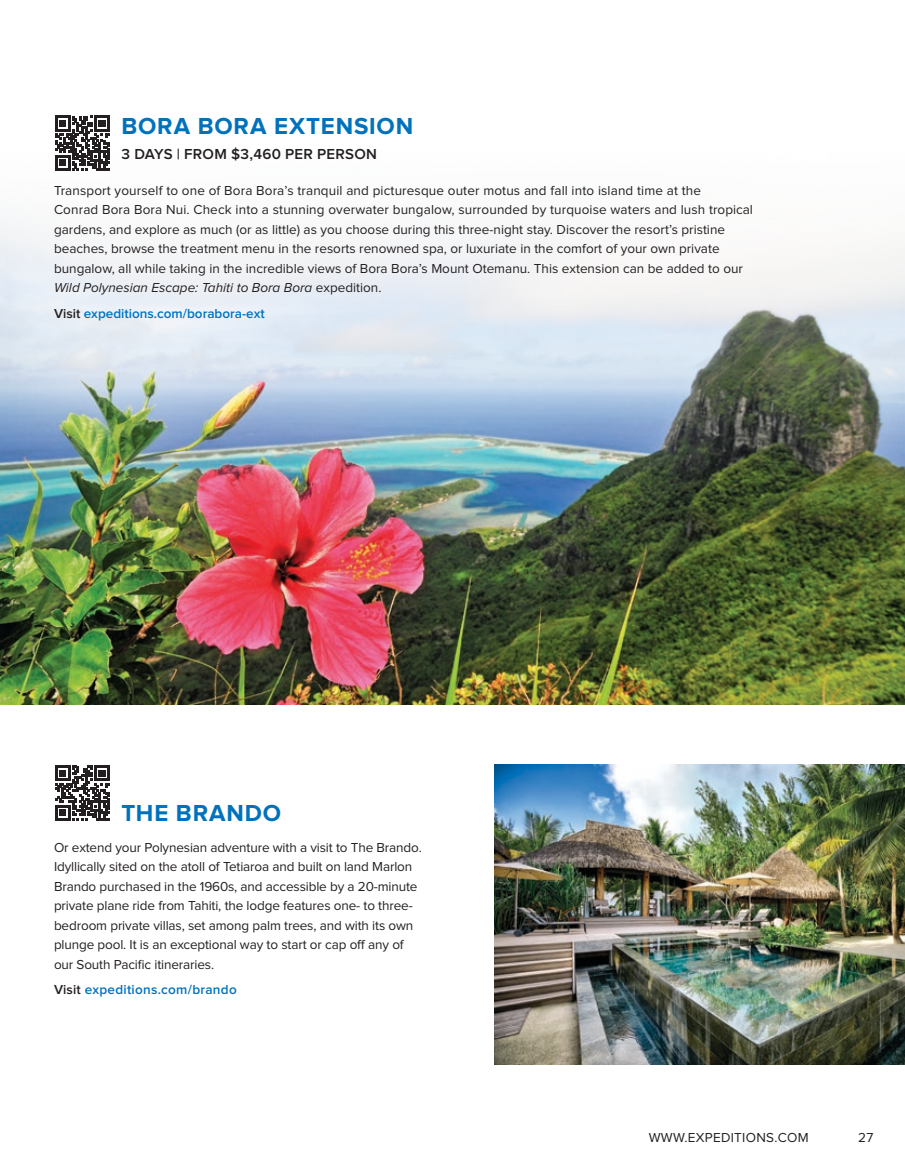
<style>
.page{position:relative;width:905px;height:1175px;background:#fff}
.page>*{position:absolute;margin:0;border:0;box-sizing:border-box;transform-origin:0 0}
.t1{font:700 24px "Proxima Nova";letter-spacing:.035em;color:#0072bc}
.t2{font:600 15px "Proxima Nova";letter-spacing:.015em;color:#231f20}
.t3{font:13.5px/19.5px "Proxima Nova";color:#231f20}
.t4{font:600 13.5px "Proxima Nova";color:#0072bc}
.t5{font:600 13.5px "Proxima Nova";letter-spacing:.02em;color:#0072bc}
.t6{font:13.5px "Proxima Nova";letter-spacing:.02em;color:#231f20}
.s1{font-style:italic}
.s2{color:#231f20}
</style>
<div class="page">
<img style="left:0;top:115px;width:904px;height:589px">
<img style="left:495px;top:764px;width:409px;height:300px">
<svg style="left:55px;top:116px;width:54px;height:54px"></svg>
<svg style="left:55px;top:765px;width:54px;height:55px"></svg>
<h1 class="t1" style="left:122px;top:113px;width:293px">BORA BORA EXTENSION</h1>
<p class="t2" style="left:122px;top:146px;width:257px">3 DAYS | FROM $3,460 PER PERSON</p>
<p class="t3" style="left:54px;top:181px;width:700px">Transport yourself to one of Bora Bora’s tranquil and picturesque outer motus and fall into island time at the<br>Conrad Bora Bora Nui. Check into a stunning overwater bungalow, surrounded by turquoise waters and lush tropical gardens, and explore as much (or as little) as you choose during this three-night stay. Discover the resort’s pristine beaches, browse the treatment menu in the resorts renowned spa, or luxuriate in the comfort of your own private bungalow, all while taking in the incredible views of Bora Bora’s Mount Otemanu. This extension can be added to our <span class="s1">Wild Polynesian Escape: Tahiti to Bora Bora</span> expedition.</p>
<p class="t4" style="left:54px;top:305px;width:212px"><span class="s2">Visit</span> expeditions.com/borabora-ext</p>
<h1 class="t1" style="left:122px;top:799px;width:161px">THE BRANDO</h1>
<p class="t3" style="left:54px;top:838px;width:369px">Or extend your Polynesian adventure with a visit to The Brando.<br>Idyllically sited on the atoll of Tetiaroa and built on land Marlon Brando purchased in the 1960s, and accessible by a 20-minute private plane ride from Tahiti, the lodge features one- to three&shy;bedroom private villas, set among palm trees, and with its own plunge pool. It is an exceptional way to start or cap off any of our South Pacific itineraries.</p>
<p class="t5" style="left:54px;top:982px;width:184px"><span class="s2">Visit</span> expeditions.com/brando</p>
<p class="t6" style="left:648px;top:1129px;width:161px">WWW.EXPEDITIONS.COM</p>
<p class="t3" style="left:858px;top:1127px;width:17px">27</p>
</div>
